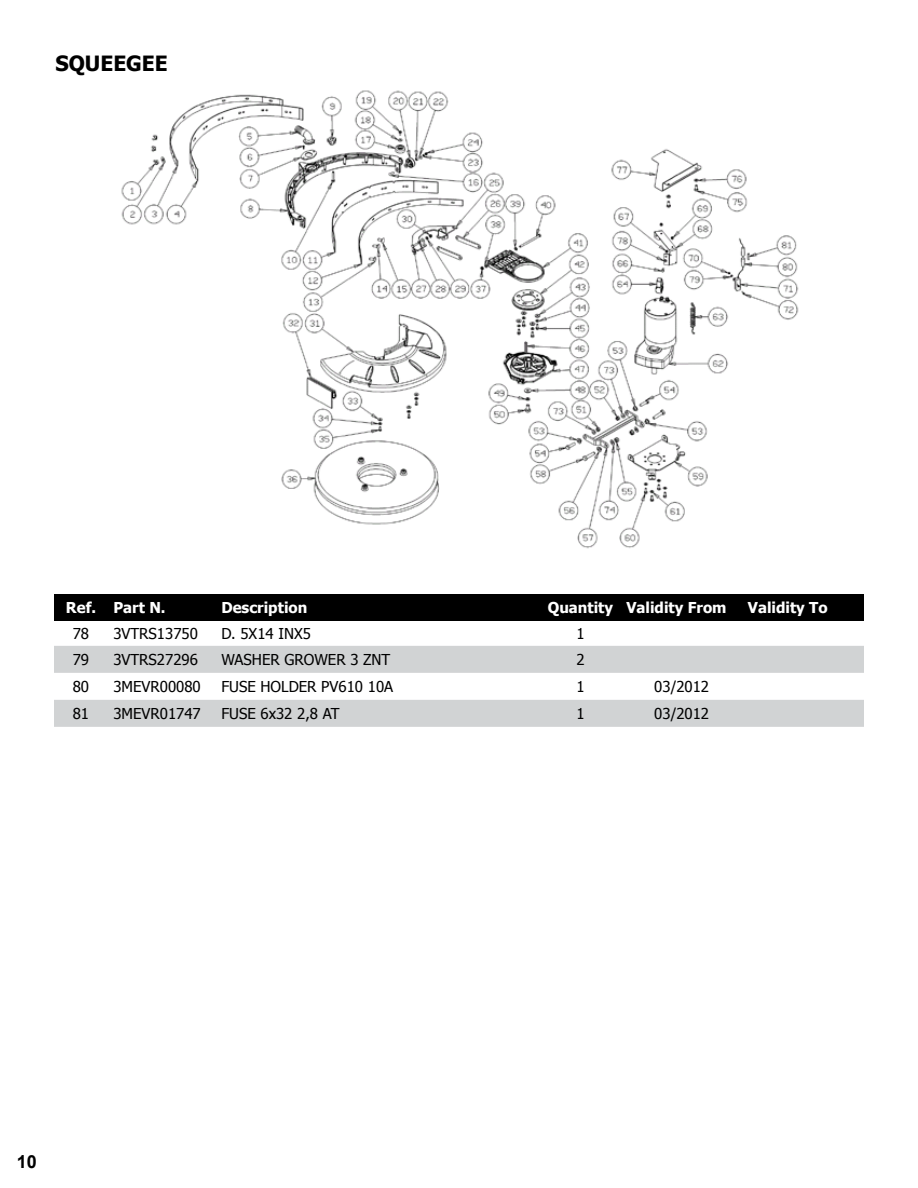
<style>
.page{position:relative;width:918px;height:1188px;background:#fff}
.page>*{position:absolute;margin:0;border:0;box-sizing:border-box;transform-origin:0 0}
.t1{font:700 21px "Tahoma";color:#000}
.t2{font:700 18px "Arial";color:#000}
.t3{font:15px "Tahoma";color:#000}
.t4{font:700 15px "Tahoma";color:#fff}
</style>
<div class="page">
<img style="left:121px;top:90px;width:678px;height:459px">
<div style="left:54px;top:594px;width:810px;height:27px;background:#000"></div>
<svg style="left:54px;top:646px;width:810px;height:81px;fill:#d1d3d4"></svg>
<h1 class="t1" style="left:55px;top:48px;width:114px">SQUEEGEE</h1>
<p class="t4" style="left:66px;top:597px;width:101px">Ref. Part N.</p>
<p class="t4" style="left:221px;top:597px;width:87px">Description</p>
<p class="t4" style="left:548px;top:597px;width:180px">Quantity Validity From</p>
<p class="t4" style="left:748px;top:597px;width:81px">Validity To</p>
<p class="t3" style="left:73px;top:624px;width:18px">78</p>
<p class="t3" style="left:113px;top:624px;width:86px">3VTRS13750</p>
<p class="t3" style="left:221px;top:624px;width:91px">D. 5X14 INX5</p>
<p class="t3" style="left:576px;top:624px;width:10px">1</p>
<p class="t3" style="left:73px;top:650px;width:18px">79</p>
<p class="t3" style="left:113px;top:650px;width:86px">3VTRS27296</p>
<p class="t3" style="left:221px;top:650px;width:170px">WASHER GROWER 3 ZNT</p>
<p class="t3" style="left:576px;top:650px;width:10px">2</p>
<p class="t3" style="left:73px;top:677px;width:18px">80</p>
<p class="t3" style="left:113px;top:677px;width:89px">3MEVR00080</p>
<p class="t3" style="left:221px;top:677px;width:173px">FUSE HOLDER PV610 10A</p>
<p class="t3" style="left:576px;top:677px;width:10px">1</p>
<p class="t3" style="left:654px;top:677px;width:56px">03/2012</p>
<p class="t3" style="left:73px;top:704px;width:18px">81</p>
<p class="t3" style="left:113px;top:704px;width:89px">3MEVR01747</p>
<p class="t3" style="left:221px;top:704px;width:120px">FUSE 6x32 2,8 AT</p>
<p class="t3" style="left:576px;top:704px;width:10px">1</p>
<p class="t3" style="left:654px;top:704px;width:56px">03/2012</p>
<p class="t2" style="left:17px;top:1149px;width:22px">10</p>
</div>
